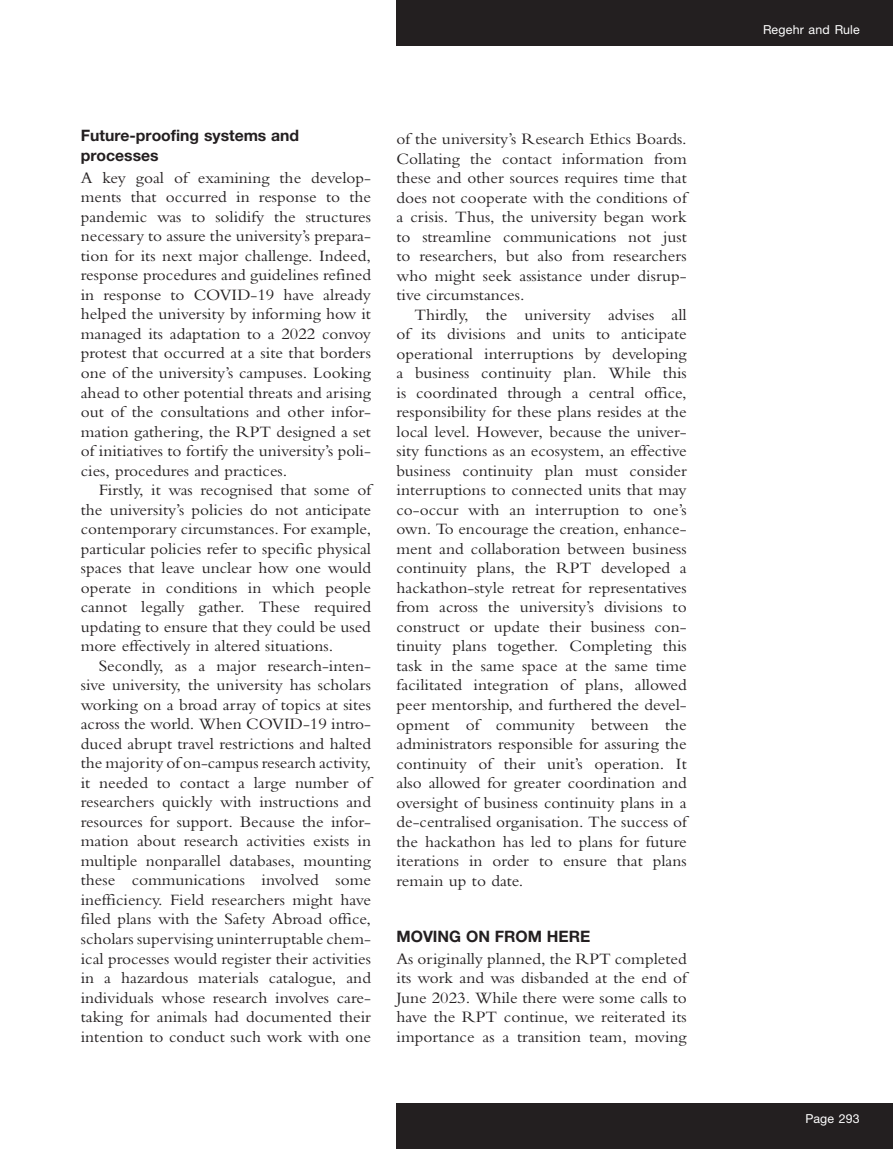
<style>
.page{position:relative;width:893px;height:1149px;background:#fff}
.page>*{position:absolute;margin:0;border:0;box-sizing:border-box;transform-origin:0 0}
.text_indent{font:16.5px/19.5px "Bembo MT Pro";color:#231f20;text-align:justify;scale:1.05 1}
.text{font:16.5px/19.5px "Bembo MT Pro";color:#231f20;text-align:justify;scale:1.05 1}
.b_head{font:700 15.75px/19.5px "Helvetica Neue LT Pro";color:#231f20}
.a_head{font:700 15.75px "Helvetica Neue LT Pro";color:#231f20}
.t1{font:12.3px "Helvetica Neue LT Pro";letter-spacing:.015em;color:#fff}
</style>
<div class="page">
<div style="left:397px;top:0;width:496px;height:46px;background:#231f20"></div>
<div style="left:397px;top:1103px;width:496px;height:45px;background:#231f20"></div>
<p class="b_head" style="left:81px;top:125px;width:220px">Future-proofing systems and processes</p>
<p class="text" style="left:81px;top:167px;width:278px">A key goal of examining the develop&shy;ments that occurred in response to the pandemic was to solidify the structures necessary to assure the university’s prepara&shy;tion for its next major challenge. Indeed, response procedures and guidelines refined in response to COVID-19 have already helped the university by informing how it managed its adaptation to a 2022 convoy protest that occurred at a site that borders one of the university’s campuses. Looking ahead to other potential threats and arising out of the consultations and other infor&shy;mation gathering, the RPT designed a set of initiatives to fortify the university’s poli&shy;cies, procedures and practices.</p>
<p class="text_indent" style="left:81px;top:479px;width:278px;text-indent:18px">Firstly, it was recognised that some of the university’s policies do not anticipate contemporary circumstances. For example, particular policies refer to specific physical spaces that leave unclear how one would operate in conditions in which people cannot legally gather. These required updating to ensure that they could be used more effectively in altered situations.</p>
<p class="text_indent" style="left:81px;top:655px;width:278px;text-indent:18px">Secondly, as a major research-inten&shy;sive university, the university has scholars working on a broad array of topics at sites across the world. When COVID-19 intro&shy;duced abrupt travel restrictions and halted the majority of on-campus research activity, it needed to contact a large number of researchers quickly with instructions and resources for support. Because the infor&shy;mation about research activities exists in multiple nonparallel databases, mounting these communications involved some inefficiency. Field researchers might have filed plans with the Safety Abroad office, scholars supervising uninterruptable chem&shy;ical processes would register their activities in a hazardous materials catalogue, and individuals whose research involves care&shy;taking for animals had documented their intention to conduct such work with one</p>
<p class="text_indent" style="left:396px;top:129px;width:278px">of the university’s Research Ethics Boards.<br>Collating the contact information from these and other sources requires time that does not cooperate with the conditions of a crisis. Thus, the university began work to streamline communications not just to researchers, but also from researchers who might seek assistance under disrup&shy;tive circumstances.</p>
<p class="text_indent" style="left:396px;top:304px;width:278px;text-indent:18px">Thirdly, the university advises all of its divisions and units to anticipate operational interruptions by developing a business continuity plan. While this is coordinated through a central office, responsibility for these plans resides at the local level. However, because the univer&shy;sity functions as an ecosystem, an effective business continuity plan must consider interruptions to connected units that may co-occur with an interruption to one’s own. To encourage the creation, enhance&shy;ment and collaboration between business continuity plans, the RPT developed a hackathon-style retreat for representatives from across the university’s divisions to construct or update their business con&shy;tinuity plans together. Completing this task in the same space at the same time facilitated integration of plans, allowed peer mentorship, and furthered the devel&shy;opment of community between the administrators responsible for assuring the continuity of their unit’s operation. It also allowed for greater coordination and oversight of business continuity plans in a de-centralised organisation. The success of the hackathon has led to plans for future iterations in order to ensure that plans remain up to date.</p>
<p class="a_head" style="left:396px;top:925px;width:195px">MOVING ON FROM HERE</p>
<p class="text" style="left:396px;top:948px;width:278px">As originally planned, the RPT completed its work and was disbanded at the end of June 2023. While there were some calls to have the RPT continue, we reiterated its importance as a transition team, moving</p>
<p class="t1" style="left:763px;top:22px;width:98px">Regehr and Rule</p>
<p class="t1" style="left:805px;top:1110px;width:56px">Page 293</p>
</div>
